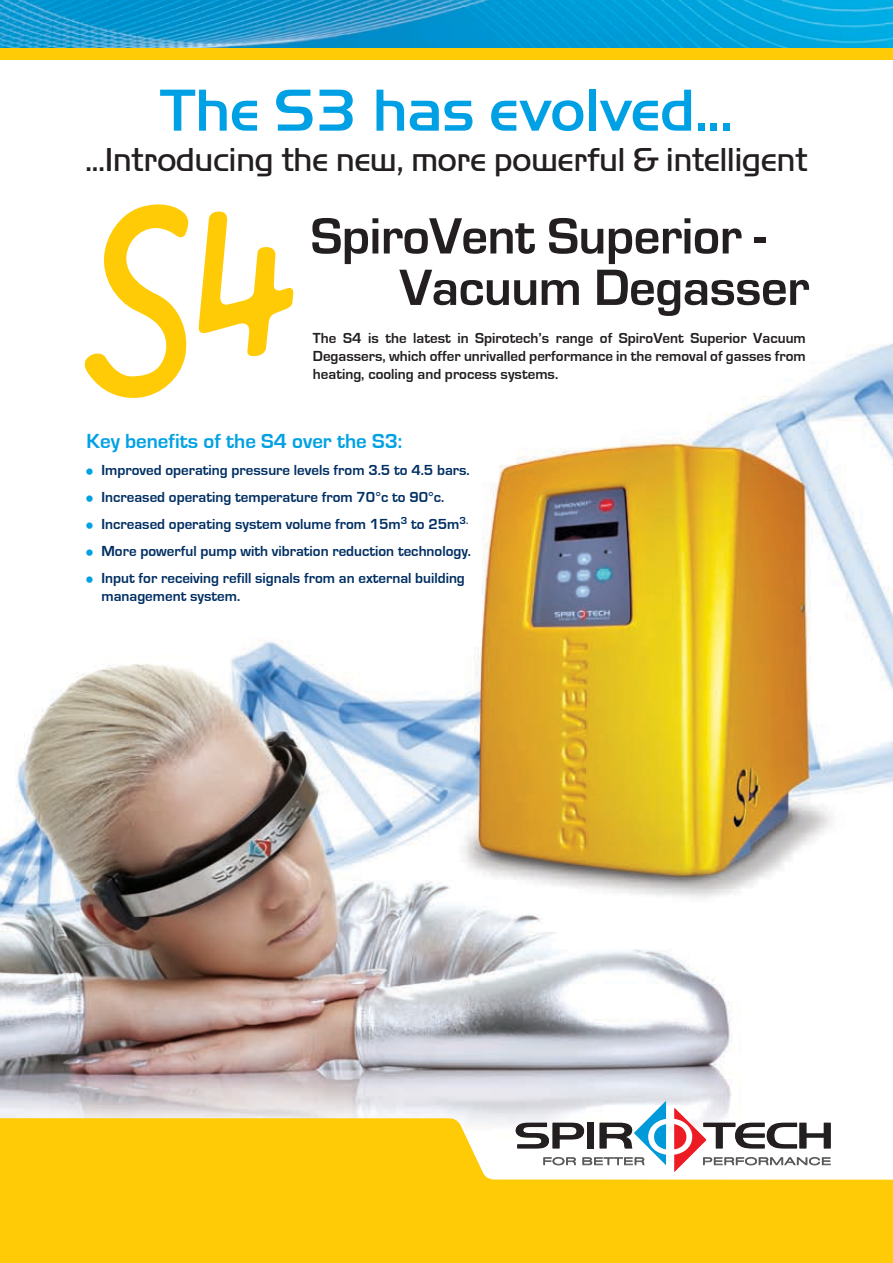
<style>
.page{position:relative;width:893px;height:1263px;background:#fff}
.page>*{position:absolute;margin:0;border:0;box-sizing:border-box;transform-origin:0 0}
.t1{font:500 61.5px "Handel Gothic";letter-spacing:-.01em;color:#00a1e4}
.t2{font:700 52.8px/51.4px "Eurostile";letter-spacing:-.01em;color:#231f20}
.t3{font:300 34.5px "Handel Gothic";letter-spacing:-.02em;color:#231f20}
.t4{font:700 21px "Eurostile";color:#00a1e4}
.t5{font:700 15px/18px "Eurostile";color:#002f63}
.t6{font:700 15px/18px "Eurostile";color:#231f20;text-align:justify}
.s1{font-size:22.5px;color:#00a1e4}
</style>
<div class="page">
<img style="left:0;top:211px;width:893px;height:907px">
<svg style="left:82px;top:204px;width:108px;height:195px"></svg>
<svg style="left:198px;top:212px;width:96px;height:145px"></svg>
<svg style="left:0;top:1119px;width:893px;height:144px;background:#fece19"></svg>
<img style="left:0;top:0;width:893px;height:49px">
<div style="left:0;top:49px;width:893px;height:11px;background:#ffca06"></div>
<svg style="left:516px;top:1101px;width:315px;height:71px"></svg>
<h1 class="t1" style="left:160px;top:74px;width:575px">The S3 has evolved...</h1>
<h3 class="t3" style="left:85px;top:139px;width:724px">...Introducing the new, more powerful &amp; intelligent</h3>
<h2 class="t2" style="left:399px;top:211px;width:411px;text-indent:-89px">SpiroVent Superior -<br>Vacuum Degasser</h2>
<p class="t6" style="left:313px;top:329px;width:494px">The S4 is the latest in Spirotech’s range of SpiroVent Superior Vacuum Degassers, which offer unrivalled performance in the removal of gasses from heating, cooling and process systems.</p>
<h3 class="t4" style="left:87px;top:429px;width:317px">Key benefits of the S4 over the S3:</h3>
<p class="t5" style="left:87px;top:461px;width:385px"><span class="s1">•</span> Improved operating pressure levels from 3.5 to 4.5 bars.</p>
<p class="t5" style="left:87px;top:488px;width:359px"><span class="s1">•</span> Increased operating temperature from 70°c to 90°c.</p>
<p class="t5" style="left:87px;top:515px;width:383px"><span class="s1">•</span> Increased operating system volume from 15m<sup>3</sup> to 25m<sup>3.</sup></p>
<p class="t5" style="left:87px;top:542px;width:386px"><span class="s1">•</span> More powerful pump with vibration reduction technology.</p>
<p class="t5" style="left:102px;top:569px;width:365px;text-indent:-15px"><span class="s1">•</span> Input for receiving refill signals from an external building management system.</p>
</div>
